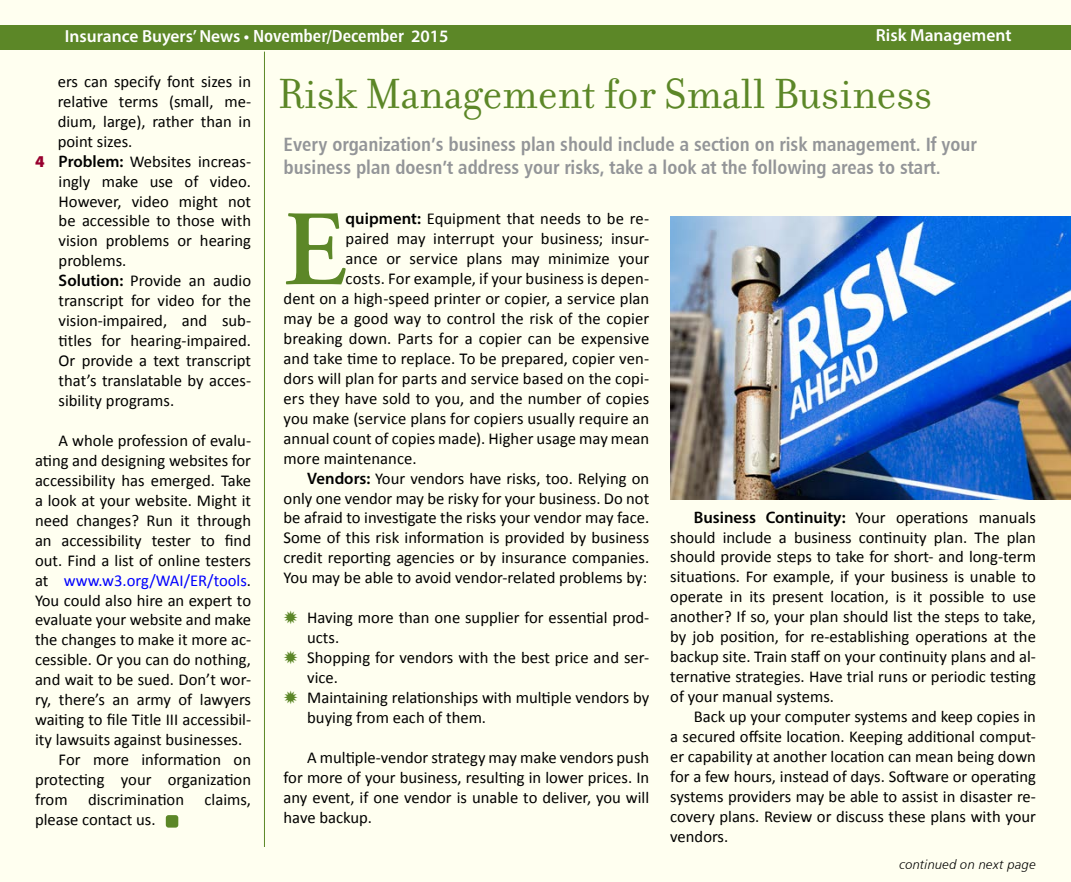
<style>
.page{position:relative;width:1071px;height:882px;background:#fff}
.page>*{position:absolute;margin:0;border:0;box-sizing:border-box;transform-origin:0 0}
.t1{font:600 106.92px "Adobe Garamond Pro";color:#5c8727}
.t2{font:45.5px "Filosofia";color:#5c8727}
.t3{font:19.25px/23.1px "Humanist 777 BT Bold Condensed B";color:#939598}
.t4{font:600 17.5px "Myriad Pro";color:#fff}
.t5{font:16.62px/19.9px "Calibri";color:#000;text-align:justify}
.t6{font:16.62px "Calibri";color:#00f}
.t7{font:13.12px "Humanist 777 BT Light Italic B";letter-spacing:.015em;color:#000}
.s1{font-family:"Humanist 777 BT Bold Condensed B";font-weight:400}
.s2{font-family:"Myriad Pro";font-weight:900;color:#98002e}
.s3{font-family:"Myriad Pro";font-weight:600}
.s4{color:#000}
</style>
<div class="page">
<div style="left:1px;top:1px;width:1070px;height:881px;background:#fffff0"></div>
<div style="left:0;top:25px;width:1071px;height:24px;background:#5c8727"></div>
<hr style="left:264px;top:52px;width:1px;height:795px;background:#5c8727">
<div style="left:166px;top:815px;width:12px;height:13px;background:#5c8727;border-radius:3px"></div>
<img style="left:670px;top:216px;width:401px;height:284px">
<p class="t4" style="left:65px;top:25px;width:385px">Insurance Buyers’ News • <span class="s1">November/December</span> 2015</p>
<p class="t4" style="left:876px;top:24px;width:137px">Risk Management</p>
<p class="t5" style="left:58px;top:71px;width:195px">ers can specify font sizes in</p>
<p class="t5" style="left:58px;top:91px;width:195px">relative terms (small, me-</p>
<p class="t5" style="left:58px;top:111px;width:195px">dium, large), rather than in</p>
<p class="t5" style="left:58px;top:131px;width:76px">point sizes.</p>
<p class="t5" style="left:35px;top:151px;width:218px"><span class="s2">4</span> <span class="s3">Problem:</span> Websites increas-</p>
<p class="t5" style="left:59px;top:171px;width:194px">ingly make use of video.</p>
<p class="t5" style="left:59px;top:191px;width:194px">However, video might not</p>
<p class="t5" style="left:59px;top:211px;width:194px">be accessible to those with</p>
<p class="t5" style="left:59px;top:231px;width:194px">vision problems or hearing</p>
<p class="t5" style="left:59px;top:251px;width:69px">problems.</p>
<p class="t5" style="left:59px;top:271px;width:194px"><span class="s3">Solution:</span> Provide an audio</p>
<p class="t5" style="left:59px;top:291px;width:194px">transcript for video for the</p>
<p class="t5" style="left:59px;top:311px;width:194px">vision-impaired, and sub-</p>
<p class="t5" style="left:59px;top:331px;width:194px">titles for hearing-impaired.</p>
<p class="t5" style="left:59px;top:351px;width:194px">Or provide a text transcript</p>
<p class="t5" style="left:59px;top:371px;width:194px">that’s translatable by acces-</p>
<p class="t5" style="left:59px;top:391px;width:117px">sibility programs.</p>
<p class="t5" style="left:59px;top:430px;width:194px">A whole profession of evalu-</p>
<p class="t5" style="left:35px;top:450px;width:218px">ating and designing websites for</p>
<p class="t5" style="left:35px;top:470px;width:218px">accessibility has emerged. Take</p>
<p class="t5" style="left:35px;top:490px;width:218px">a look at your website. Might it</p>
<p class="t5" style="left:35px;top:510px;width:218px">need changes? Run it through</p>
<p class="t5" style="left:35px;top:530px;width:218px">an accessibility tester to find</p>
<p class="t5" style="left:35px;top:550px;width:218px">out. Find a list of online testers</p>
<p class="t6" style="left:35px;top:570px;width:218px"><span class="s4">at</span> www.w3.org/WAI/ER/tools<span class="s4">.</span></p>
<p class="t5" style="left:35px;top:590px;width:218px">You could also hire an expert to</p>
<p class="t5" style="left:35px;top:610px;width:218px">evaluate your website and make</p>
<p class="t5" style="left:35px;top:630px;width:218px">the changes to make it more ac-</p>
<p class="t5" style="left:35px;top:650px;width:218px">cessible. Or you can do nothing,</p>
<p class="t5" style="left:35px;top:670px;width:218px">and wait to be sued. Don’t wor-</p>
<p class="t5" style="left:35px;top:690px;width:218px">ry, there’s an army of lawyers</p>
<p class="t5" style="left:35px;top:710px;width:218px">waiting to file Title III accessibil-</p>
<p class="t5" style="left:35px;top:730px;width:209px">ity lawsuits against businesses.</p>
<p class="t5" style="left:59px;top:750px;width:194px">For more information on</p>
<p class="t5" style="left:35px;top:770px;width:218px">protecting your organization</p>
<p class="t5" style="left:35px;top:790px;width:218px">from discrimination claims,</p>
<p class="t5" style="left:35px;top:810px;width:122px">please contact us.</p>
<h2 class="t2" style="left:278px;top:69px;width:656px">Risk Management for Small Business</h2>
<p class="t3" style="left:284px;top:132px;width:695px">Every organization’s business plan should include a section on risk management. If your business plan doesn’t address your risks, take a look at the following areas to start.</p>
<h1 class="t1" style="left:284px;top:189px;width:63px">E</h1>
<p class="t5" style="left:346px;top:209px;width:305px"><span class="s3">quipment:</span> Equipment that needs to be re-</p>
<p class="t5" style="left:346px;top:229px;width:305px">paired may interrupt your business; insur-</p>
<p class="t5" style="left:346px;top:249px;width:305px">ance or service plans may minimize your</p>
<p class="t5" style="left:346px;top:269px;width:305px">costs. For example, if your business is depen-</p>
<p class="t5" style="left:284px;top:289px;width:367px">dent on a high-speed printer or copier, a service plan</p>
<p class="t5" style="left:284px;top:309px;width:367px">may be a good way to control the risk of the copier</p>
<p class="t5" style="left:284px;top:328px;width:367px">breaking down. Parts for a copier can be expensive</p>
<p class="t5" style="left:284px;top:348px;width:367px">and take time to replace. To be prepared, copier ven-</p>
<p class="t5" style="left:284px;top:368px;width:367px">dors will plan for parts and service based on the copi-</p>
<p class="t5" style="left:284px;top:388px;width:367px">ers they have sold to you, and the number of copies</p>
<p class="t5" style="left:284px;top:408px;width:367px">you make (service plans for copiers usually require an</p>
<p class="t5" style="left:284px;top:428px;width:367px">annual count of copies made). Higher usage may mean</p>
<p class="t5" style="left:284px;top:448px;width:134px">more maintenance.</p>
<p class="t5" style="left:307px;top:468px;width:344px"><span class="s3">Vendors:</span> Your vendors have risks, too. Relying on</p>
<p class="t5" style="left:284px;top:488px;width:367px">only one vendor may be risky for your business. Do not</p>
<p class="t5" style="left:284px;top:508px;width:367px">be afraid to investigate the risks your vendor may face.</p>
<p class="t5" style="left:284px;top:528px;width:367px">Some of this risk information is provided by business</p>
<p class="t5" style="left:284px;top:548px;width:367px">credit reporting agencies or by insurance companies.</p>
<p class="t5" style="left:284px;top:568px;width:365px">You may be able to avoid vendor-related problems by:</p>
<p class="t5" style="left:307px;top:608px;width:344px;text-align:left">Having more than one supplier for essential prod&shy;ucts.<br>Shopping for vendors with the best price and ser&shy;vice.<br>Maintaining relationships with multiple vendors by buying from each of them.</p>
<p class="t5" style="left:284px;top:747px;width:367px;text-indent:24px">A multiple-vendor strategy may make vendors push for more of your business, resulting in lower prices. In any event, if one vendor is unable to deliver, you will have backup.</p>
<p class="t5" style="left:670px;top:507px;width:367px;text-indent:24px"><span class="s3">Business Continuity:</span> Your operations manuals should include a business continuity plan. The plan should provide steps to take for short- and long-term situations. For example, if your business is unable to operate in its present location, is it possible to use another? If so, your plan should list the steps to take, by job position, for re-establishing operations at the backup site. Train staff on your continuity plans and al&shy;ternative strategies. Have trial runs or periodic testing of your manual systems.</p>
<p class="t5" style="left:670px;top:707px;width:367px;text-indent:24px">Back up your computer systems and keep copies in a secured offsite location. Keeping additional comput&shy;er capability at another location can mean being down for a few hours, instead of days. Software or operating systems providers may be able to assist in disaster re&shy;covery plans. Review or discuss these plans with your vendors.</p>
<p class="t7" style="left:900px;top:857px;width:138px">continued on next page</p>
</div>
